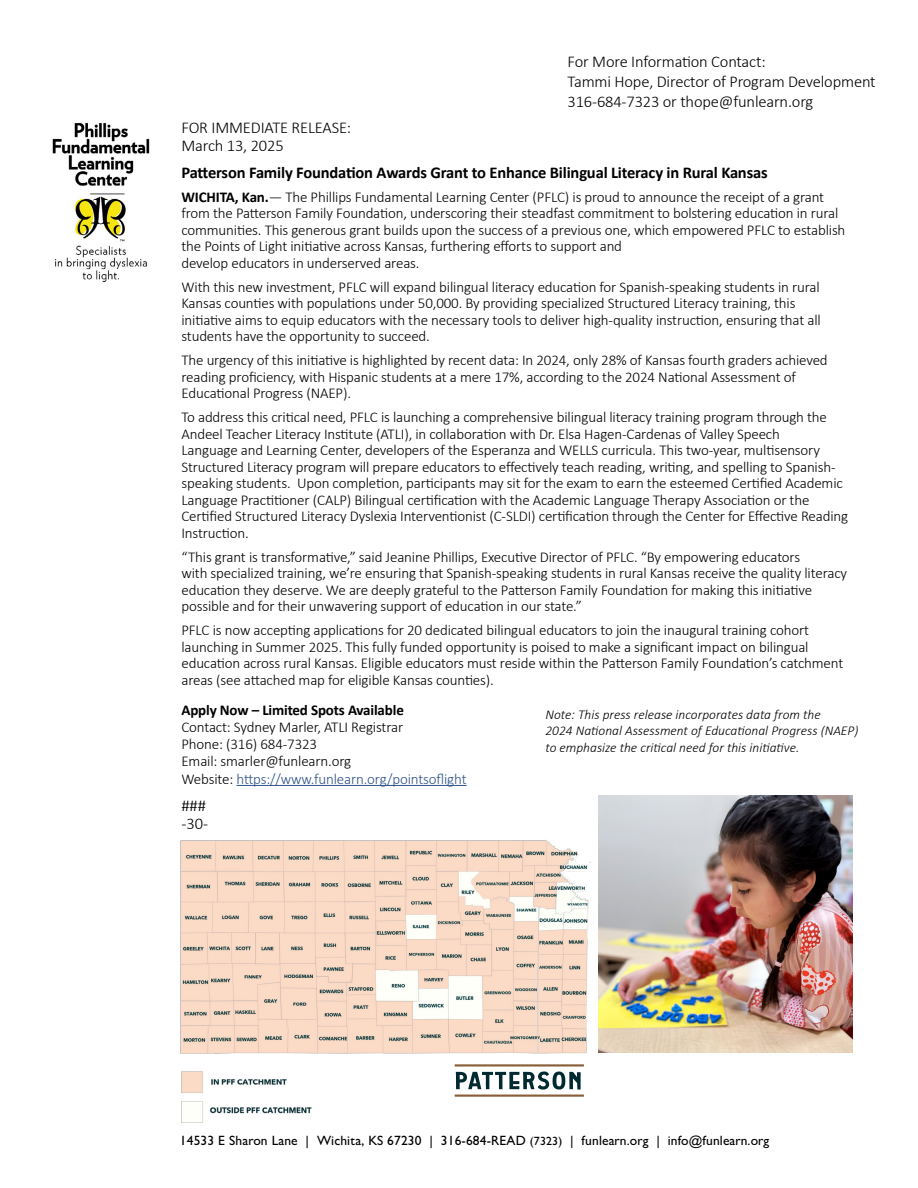
<style>
.page{position:relative;width:918px;height:1188px;background:#fff}
.page>*{position:absolute;margin:0;border:0;box-sizing:border-box;transform-origin:0 0}
.t1{font:300 16.5px/18px "Calibri";letter-spacing:-.01em;color:#000}
.t2{font:700 16.5px "Calibri";letter-spacing:-.01em;color:#000}
.t3{font:300 15px/16.5px "Calibri";letter-spacing:-.01em;color:#000}
.t4{font:700 15px "Calibri";letter-spacing:-.01em;color:#000}
.t5{font:italic 300 13.5px/16.5px "Calibri";color:#000}
.t6{font:500 13.5px "Gill Sans MT Pro";letter-spacing:.01em;color:#000}
.s1{font-weight:700}
.s2{color:#2d528a}
.s3{font-size:12px}
</style>
<div class="page">
<hr style="left:237px;top:785px;width:230px;height:1px;background:#2d528a">
<img style="left:52px;top:123px;width:98px;height:159px">
<img style="left:180px;top:840px;width:413px;height:283px">
<svg style="left:456px;top:1071px;width:125px;height:19px"></svg>
<hr style="left:455px;top:1095px;width:129px;height:2px;background:#895e38">
<hr style="left:455px;top:1064px;width:129px;height:3px;background:#895e38">
<img style="left:599px;top:796px;width:253px;height:256px">
<p class="t1" style="left:568px;top:52px;width:310px;line-height:19.8px">For More Information Contact:<br>Tammi Hope, Director of Program Development<br>316-684-7323 or thope@funlearn.org</p>
<p class="t1" style="left:181px;top:118px;width:171px">FOR IMMEDIATE RELEASE:<br>March 13, 2025</p>
<p class="t2" style="left:181px;top:160px;width:588px">Patterson Family Foundation Awards Grant to Enhance Bilingual Literacy in Rural Kansas</p>
<p class="t3" style="left:181px;top:188px;width:666px"><span class="s1">WICHITA, Kan.</span>— The Phillips Fundamental Learning Center (PFLC) is proud to announce the receipt of a grant from the Patterson Family Foundation, underscoring their steadfast commitment to bolstering education in rural communities. This generous grant builds upon the success of a previous one, which empowered PFLC to establish the Points of Light initiative across Kansas, furthering efforts to support and<br>develop educators in underserved areas.</p>
<p class="t3" style="left:181px;top:278px;width:641px">With this new investment, PFLC will expand bilingual literacy education for Spanish-speaking students in rural Kansas counties with populations under 50,000. By providing specialized Structured Literacy training, this initiative aims to equip educators with the necessary tools to deliver high-quality instruction, ensuring that all students have the opportunity to succeed.</p>
<p class="t3" style="left:181px;top:352px;width:648px">The urgency of this initiative is highlighted by recent data: In 2024, only 28% of Kansas fourth graders achieved reading proficiency, with Hispanic students at a mere 17%, according to the 2024 National Assessment of<br>Educational Progress (NAEP).</p>
<p class="t3" style="left:181px;top:409px;width:668px">To address this critical need, PFLC is launching a comprehensive bilingual literacy training program through the Andeel Teacher Literacy Institute (ATLI), in collaboration with Dr. Elsa Hagen-Cardenas of Valley Speech<br>Language and Learning Center, developers of the Esperanza and WELLS curricula. This two-year, multisensory Structured Literacy program will prepare educators to effectively teach reading, writing, and spelling to Spanish&shy;speaking students. Upon completion, participants may sit for the exam to earn the esteemed Certified Academic Language Practitioner (CALP) Bilingual certification with the Academic Language Therapy Association or the Certified Structured Literacy Dyslexia Interventionist (C-SLDI) certification through the Center for Effective Reading Instruction.</p>
<p class="t3" style="left:181px;top:548px;width:667px">“This grant is transformative,” said Jeanine Phillips, Executive Director of PFLC. “By empowering educators<br>with specialized training, we’re ensuring that Spanish-speaking students in rural Kansas receive the quality literacy education they deserve. We are deeply grateful to the Patterson Family Foundation for making this initiative possible and for their unwavering support of education in our state.”</p>
<p class="t3" style="left:181px;top:622px;width:663px">PFLC is now accepting applications for 20 dedicated bilingual educators to join the inaugural training cohort launching in Summer 2025. This fully funded opportunity is poised to make a significant impact on bilingual education across rural Kansas. Eligible educators must reside within the Patterson Family Foundation’s catchment areas (see attached map for eligible Kansas counties).</p>
<p class="t4" style="left:181px;top:699px;width:224px">Apply Now – Limited Spots Available</p>
<p class="t3" style="left:181px;top:718px;width:287px;line-height:17.2px">Contact: Sydney Marler, ATLI Registrar<br>Phone: (316) 684-7323<br>Email: smarler@funlearn.org<br>Website: <span class="s2">https://www.funlearn.org/pointsoflight</span></p>
<p class="t1" style="left:181px;top:796px;width:28px">### -30-</p>
<p class="t5" style="left:545px;top:706px;width:315px">Note: This press release incorporates data from the<br>2024 National Assessment of Educational Progress (NAEP) to emphasize the critical need for this initiative.</p>
<p class="t6" style="left:180px;top:1133px;width:591px">14533 E Sharon Lane | Wichita, KS 67230 | 316-684-READ <span class="s3">(7323)</span> | funlearn.org | info@funlearn.org</p>
</div>
